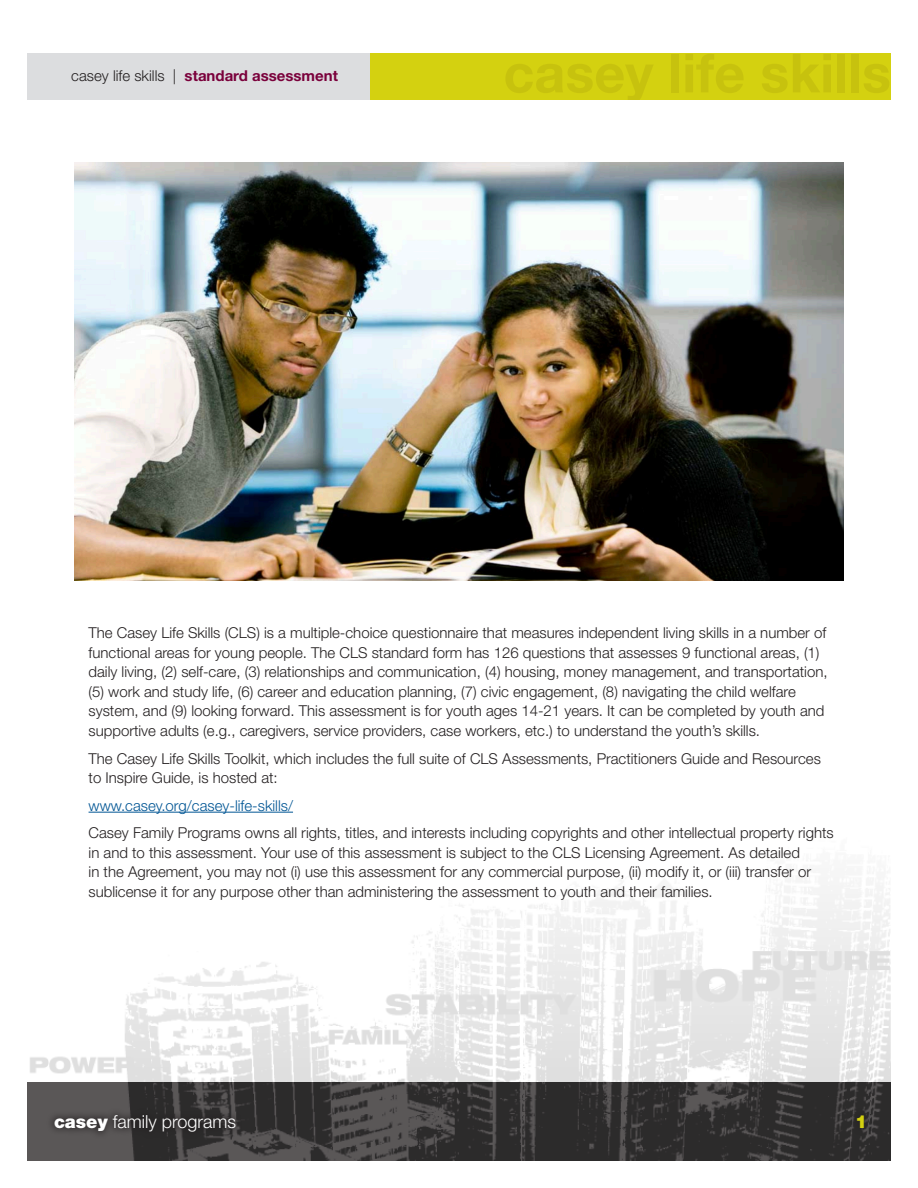
<style>
.page{position:relative;width:918px;height:1188px;background:#fff}
.page>*{position:absolute;margin:0;border:0;box-sizing:border-box;transform-origin:0 0}
.t1{font:300 18px "Helvetica Neue LT Std";color:#fff}
.t2{font:900 18px "Helvetica Neue LT Std";color:#d4d110}
.PP_Body{font:300 15px/19.5px "Helvetica Neue LT Std";color:#231f20}
.t3{font:700 15px "Helvetica Neue LT Std";color:#7a003b}
.PP_Body-2{font:300 15px "Helvetica Neue LT Std";color:#005594}
.s1{font-weight:300;color:#231f20}
.s2{font-weight:900}
</style>
<div class="page">
<img style="left:30px;top:885px;width:861px;height:197px">
<svg style="left:27px;top:1082px;width:864px;height:79px;background:#3b3939"></svg>
<div style="left:46px;top:1107px;width:197px;height:33px;background:#231f20;opacity:.75"></div>
<div style="left:849px;top:1107px;width:23px;height:29px;background:#231f20;opacity:.75"></div>
<div style="left:27px;top:53px;width:343px;height:46px;background:#dcdddf"></div>
<div style="left:370px;top:53px;width:521px;height:46px;background:#d4d110"></div>
<hr style="left:89px;top:812px;width:204px;height:1px;background:#005594">
<img style="left:74px;top:162px;width:770px;height:418px">
<p class="t3" style="left:71px;top:67px;width:268px"><span class="s1">casey life skills |</span> standard assessment</p>
<p class="PP_Body" style="left:89px;top:623px;width:741px">The Casey Life Skills (CLS) is a multiple-choice questionnaire that measures independent living skills in a number of functional areas for young people. The CLS standard form has 126 questions that assesses 9 functional areas, (1) daily living, (2) self-care, (3) relationships and communication, (4) housing, money management, and transportation, (5) work and study life, (6) career and education planning, (7) civic engagement, (8) navigating the child welfare system, and (9) looking forward. This assessment is for youth ages 14-21 years. It can be completed by youth and supportive adults (e.g., caregivers, service providers, case workers, etc.) to understand the youth’s skills.</p>
<p class="PP_Body" style="left:89px;top:748px;width:734px">The Casey Life Skills Toolkit, which includes the full suite of CLS Assessments, Practitioners Guide and Resources to Inspire Guide, is hosted at:</p>
<p class="PP_Body-2" style="left:89px;top:796px;width:206px">www.casey.org/casey-life-skills/</p>
<p class="PP_Body" style="left:89px;top:823px;width:747px">Casey Family Programs owns all rights, titles, and interests including copyrights and other intellectual property rights in and to this assessment. Your use of this assessment is subject to the CLS Licensing Agreement. As detailed<br>in the Agreement, you may not (i) use this assessment for any commercial purpose, (ii) modify it, or (iii) transfer or sublicense it for any purpose other than administering the assessment to youth and their families.</p>
<p class="t1" style="left:54px;top:1111px;width:184px"><span class="s2">casey</span> family programs</p>
<p class="t2" style="left:855px;top:1111px;width:14px">1</p>
</div>
